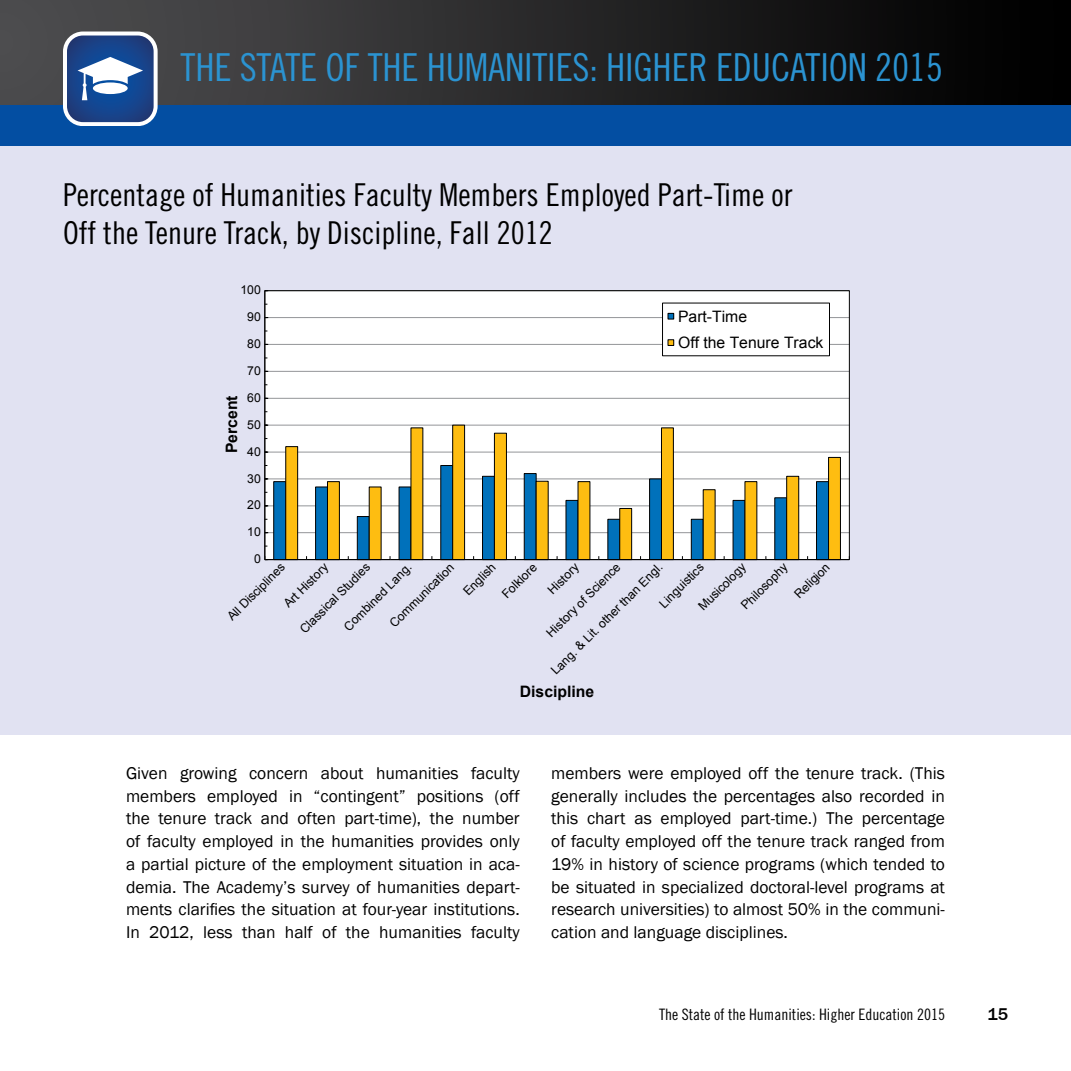
<style>
.page{position:relative;width:1071px;height:1071px;background:#fff}
.page>*{position:absolute;margin:0;border:0;box-sizing:border-box;transform-origin:0 0}
.t1{font:38.5px "Trade Gothic LT Std Cn 18";letter-spacing:-.005em;color:#2b93d1}
.t2{font:31.5px/37.8px "Trade Gothic LT Std Cn 18";color:#000}
.t3{font:17.5px/22.8px "Franklin Gothic";color:#000;text-align:justify}
.t4{font:500 17.5px "Franklin Gothic";color:#000}
.t5{font:15.75px "Trade Gothic LT Std Cn 18";color:#000}
.t6{font:15.75px/26.4px "Arial";color:#000}
.t7{font:700 15.75px "Arial";color:#000}
.t8{font:12.25px "Arial";color:#000}
</style>
<div class="page">
<div style="left:0;top:105px;width:1071px;height:42px;background:#034ea2"></div>
<div style="left:0;top:0;width:1071px;height:105px;background:linear-gradient(to right,#525254,#000)"></div>
<svg style="left:63px;top:32px;width:94px;height:94px"></svg>
<svg style="left:67px;top:36px;width:87px;height:86px"></svg>
<div style="left:93px;top:82px;width:35px;height:12px;background:#fff;border-radius:50%"></div>
<div style="left:0;top:147px;width:1071px;height:588px;background:#e1e2f2"></div>
<div style="left:265px;top:291px;width:584px;height:269px;background:#fff"></div>
<hr style="left:265px;top:532px;width:584px;height:1px;background:#939598">
<hr style="left:265px;top:505px;width:584px;height:1px;background:#939598">
<hr style="left:265px;top:478px;width:584px;height:1px;background:#939598">
<hr style="left:265px;top:452px;width:584px;height:1px;background:#939598">
<hr style="left:265px;top:425px;width:584px;height:1px;background:#939598">
<hr style="left:265px;top:398px;width:584px;height:1px;background:#939598">
<hr style="left:265px;top:371px;width:584px;height:1px;background:#939598">
<hr style="left:265px;top:344px;width:584px;height:1px;background:#939598">
<hr style="left:265px;top:317px;width:584px;height:1px;background:#939598">
<svg style="left:273px;top:478px;width:12px;height:81px"></svg>
<svg style="left:285px;top:424px;width:556px;height:135px"></svg>
<hr style="left:264px;top:291px;width:1px;height:269px;background:#000">
<hr style="left:265px;top:559px;width:584px;height:1px;background:#000">
<div style="left:663px;top:303px;width:167px;height:53px;background:#fff"></div>
<div style="left:668px;top:313px;width:6px;height:7px;border:1px solid #000"></div>
<div style="left:668px;top:339px;width:6px;height:7px;border:1px solid #000"></div>
<h1 class="t1" style="left:181px;top:45px;width:764px">THE STATE OF THE HUMANITIES: HIGHER EDUCATION 2015</h1>
<h2 class="t2" style="left:63px;top:176px;width:731px">Percentage of Humanities Faculty Members Employed Part-Time or<br>Off the Tenure Track, by Discipline, Fall 2012</h2>
<p class="t8" style="left:240px;top:282px;width:22px">100</p>
<p class="t8" style="left:247px;top:309px;width:15px">90</p>
<p class="t8" style="left:247px;top:336px;width:15px">80</p>
<p class="t7" style="left:221px;top:453px;width:59px;rotate:-90deg">Percent</p>
<p class="t8" style="left:247px;top:363px;width:15px">70</p>
<p class="t8" style="left:247px;top:390px;width:15px">60</p>
<p class="t8" style="left:247px;top:416px;width:15px">50</p>
<p class="t8" style="left:247px;top:443px;width:15px">40</p>
<p class="t8" style="left:247px;top:470px;width:15px">30</p>
<p class="t8" style="left:247px;top:497px;width:15px">20</p>
<p class="t8" style="left:247px;top:524px;width:15px">10</p>
<p class="t6" style="left:678px;top:303px;width:147px">Part-Time<br>Off the Tenure Track</p>
<p class="t8" style="left:254px;top:551px;width:8px">0</p>
<p class="t8" style="left:386px;top:620px;width:87px;rotate:-45deg">Communication</p>
<p class="t8" style="left:460px;top:588px;width:42px;rotate:-45deg">English</p>
<p class="t8" style="left:498px;top:590px;width:45px;rotate:-45deg">Folklore</p>
<p class="t8" style="left:544px;top:586px;width:40px;rotate:-45deg">History</p>
<p class="t8" style="left:280px;top:600px;width:59px;rotate:-45deg">Art History</p>
<p class="t8" style="left:695px;top:603px;width:63px;rotate:-45deg">Musicology</p>
<p class="t8" style="left:738px;top:602px;width:61px;rotate:-45deg">Philosophy</p>
<p class="t8" style="left:791px;top:591px;width:46px;rotate:-45deg">Religion</p>
<p class="t8" style="left:224px;top:613px;width:77px;rotate:-45deg">All Disciplines</p>
<p class="t8" style="left:296px;top:625px;width:95px;rotate:-45deg">Classical Studies</p>
<p class="t8" style="left:656px;top:600px;width:59px;rotate:-45deg">Linguistics</p>
<p class="t8" style="left:543px;top:629px;width:100px;rotate:-45deg">History of Science</p>
<p class="t8" style="left:548px;top:667px;width:153px;rotate:-45deg">Lang. &amp; Lit. other than Engl.</p>
<p class="t8" style="left:340px;top:623px;width:91px;rotate:-45deg">Combined Lang.</p>
<p class="t7" style="left:520px;top:681px;width:76px">Discipline</p>
<p class="t3" style="left:126px;top:762px;width:395px">Given growing concern about humanities faculty members employed in “contingent” positions (off the tenure track and often part-time), the number of faculty employed in the humanities provides only a partial picture of the employment situation in aca&shy;demia. The Academy’s survey of humanities depart&shy;ments clarifies the situation at four-year institutions.<br>In 2012, less than half of the humanities faculty</p>
<p class="t3" style="left:551px;top:762px;width:395px">members were employed off the tenure track. (This generally includes the percentages also recorded in this chart as employed part-time.) The percentage of faculty employed off the tenure track ranged from 19% in history of science programs (which tended to be situated in specialized doctoral-level programs at research universities) to almost 50% in the communi&shy;cation and language disciplines.</p>
<p class="t5" style="left:659px;top:1005px;width:288px">The State of the Humanities: Higher Education 2015</p>
<p class="t4" style="left:987px;top:1004px;width:22px">15</p>
</div>
